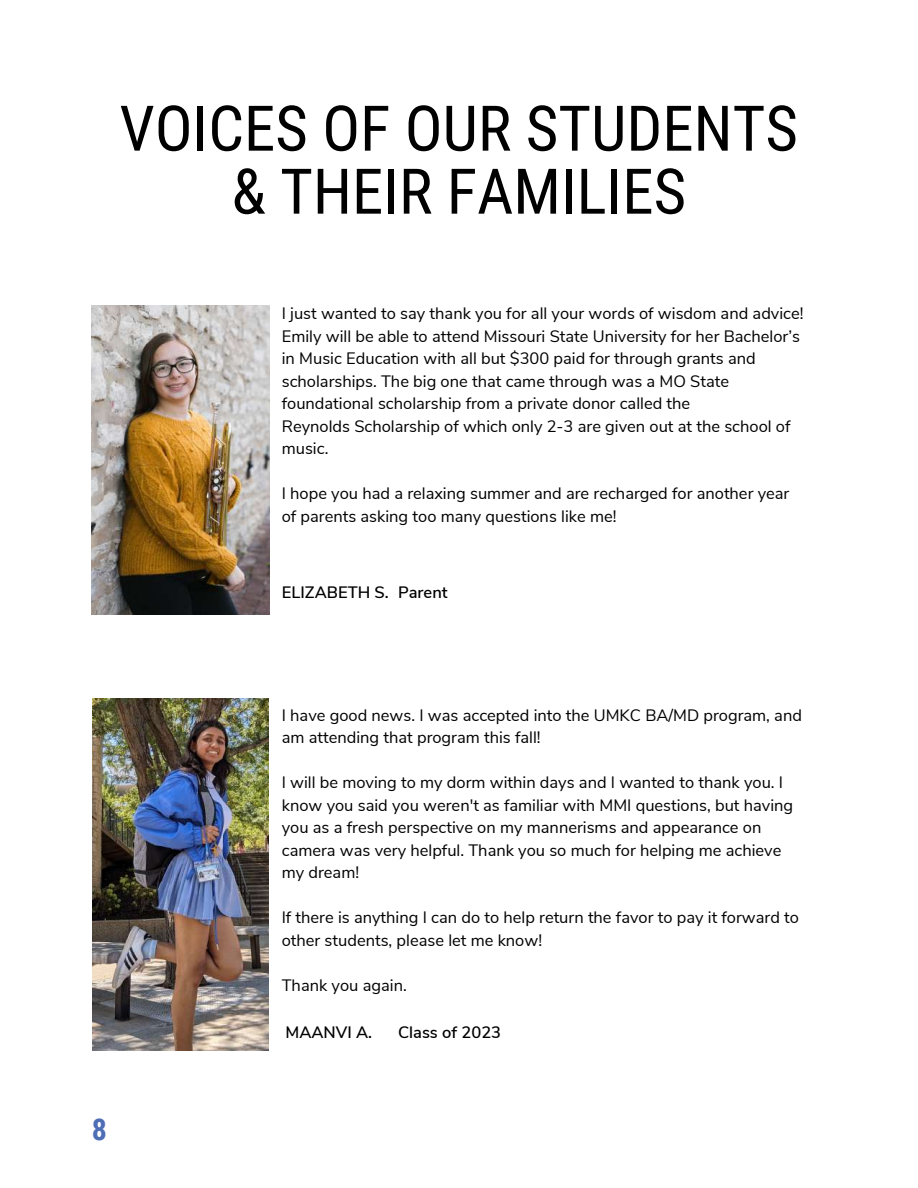
<style>
.page{position:relative;width:918px;height:1188px;background:#fff}
.page>*{position:absolute;margin:0;border:0;box-sizing:border-box;transform-origin:0 0}
.t1{font:63px/63px "Roboto Condensed";color:#000;text-align:center}
.t2{font:700 30px "Roboto Condensed";color:#4e6fb5}
.t3{font:16.5px/22.5px "Nunito Sans";color:#000}
.t4{font:600 16.5px "Nunito Sans";color:#000}
</style>
<div class="page">
<img style="left:92px;top:305px;width:178px;height:309px">
<img style="left:92px;top:699px;width:177px;height:352px">
<h1 class="t1" style="left:119px;top:98px;width:680px">VOICES OF OUR STUDENTS &amp; THEIR FAMILIES</h1>
<p class="t3" style="left:282px;top:303px;width:523px">I just wanted to say thank you for all your words of wisdom and advice!<br>Emily will be able to attend Missouri State University for her Bachelor’s in Music Education with all but $300 paid for through grants and scholarships. The big one that came through was a MO State foundational scholarship from a private donor called the<br>Reynolds Scholarship of which only 2-3 are given out at the school of music.</p>
<p class="t3" style="left:282px;top:483px;width:509px">I hope you had a relaxing summer and are recharged for another year of parents asking too many questions like me!</p>
<p class="t4" style="left:282px;top:582px;width:167px">ELIZABETH S. Parent</p>
<h2 class="t2" style="left:92px;top:1113px;width:17px">8</h2>
<p class="t3" style="left:282px;top:704px;width:522px">I have good news. I was accepted into the UMKC BA/MD program, and am attending that program this fall!</p>
<p class="t3" style="left:282px;top:771px;width:513px">I will be moving to my dorm within days and I wanted to thank you. I know you said you weren't as familiar with MMI questions, but having you as a fresh perspective on my mannerisms and appearance on camera was very helpful. Thank you so much for helping me achieve my dream!</p>
<p class="t3" style="left:282px;top:906px;width:519px">If there is anything I can do to help return the favor to pay it forward to other students, please let me know!</p>
<p class="t3" style="left:282px;top:974px;width:127px">Thank you again.</p>
<p class="t4" style="left:286px;top:1021px;width:88px">MAANVI A.</p>
<p class="t4" style="left:398px;top:1021px;width:105px">Class of 2023</p>
</div>
